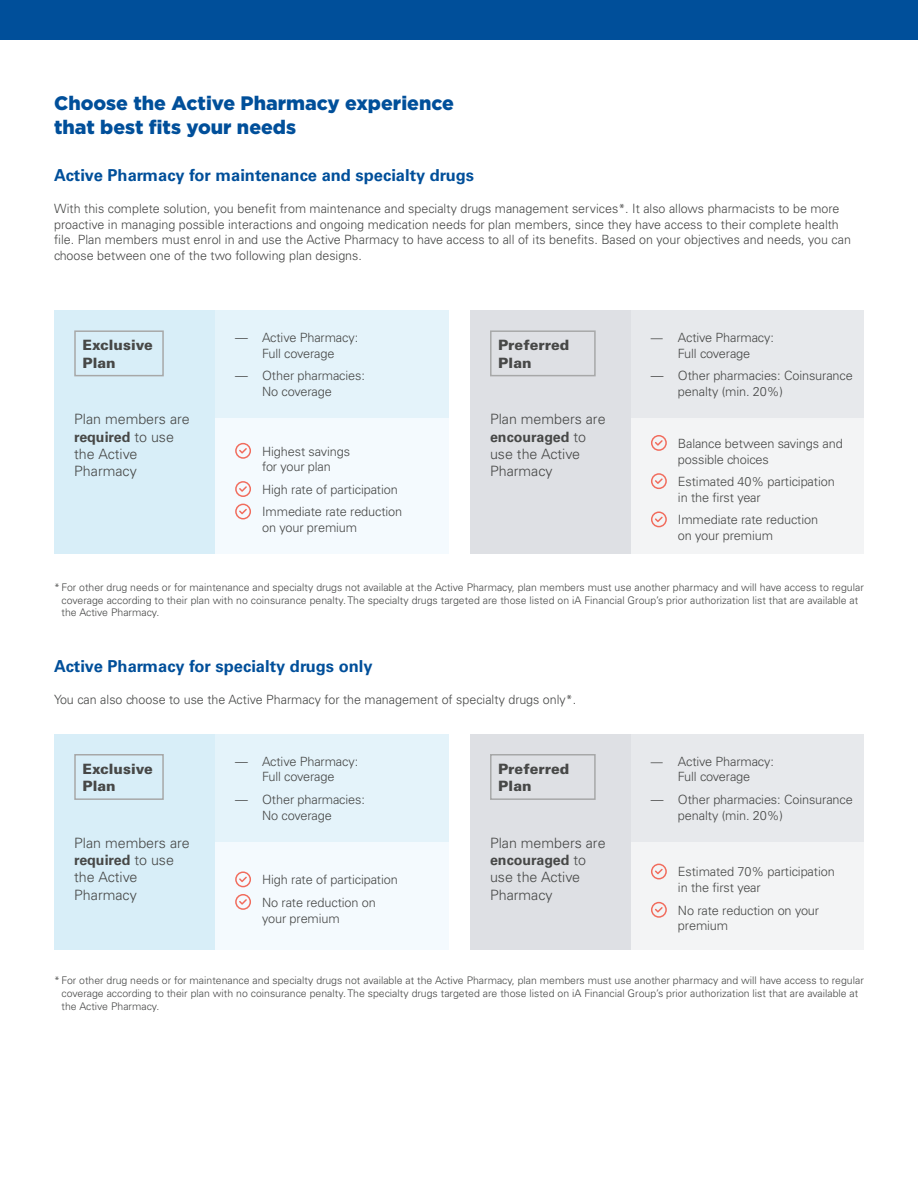
<style>
.page{position:relative;width:918px;height:1188px;background:#fff}
.page>*{position:absolute;margin:0;border:0;box-sizing:border-box;transform-origin:0 0}
.t1{font:900 19.5px/24px "Gotham";color:#004f9a}
.t2{font:700 16.5px "Univers";color:#004f9a}
.t3{font:300 14.25px/17.2px "Univers";color:#474847}
.t4{font:900 14.25px/17.2px "Univers";color:#474847}
.t5{font:300 12.75px/15.8px "Univers";letter-spacing:-.01em;color:#474847}
.t6{font:300 10.5px/12.6px "Univers";color:#474847}
.s1{font-weight:700}
.s2{font-size:12px}
</style>
<div class="page">
<div style="left:0;top:0;width:918px;height:39px;background:#004f9a"></div>
<div style="left:215px;top:310px;width:233px;height:108px;background:#e4f3fa"></div>
<div style="left:215px;top:418px;width:233px;height:136px;background:#f4fafe"></div>
<svg style="left:235px;top:443px;width:16px;height:16px"></svg>
<svg style="left:235px;top:481px;width:16px;height:16px"></svg>
<svg style="left:235px;top:504px;width:16px;height:15px"></svg>
<div style="left:54px;top:310px;width:161px;height:244px;background:#d8eef8"></div>
<div style="left:74px;top:330px;width:90px;height:46px;border:2px solid #a7a8a8"></div>
<div style="left:215px;top:734px;width:233px;height:108px;background:#e4f3fa"></div>
<div style="left:215px;top:842px;width:233px;height:107px;background:#f4fafe"></div>
<svg style="left:235px;top:871px;width:16px;height:16px"></svg>
<svg style="left:235px;top:894px;width:16px;height:16px"></svg>
<div style="left:54px;top:734px;width:161px;height:215px;background:#d8eef8"></div>
<div style="left:74px;top:754px;width:90px;height:46px;border:2px solid #a7a8a8"></div>
<div style="left:631px;top:310px;width:233px;height:108px;background:#e7e9ec"></div>
<div style="left:631px;top:418px;width:233px;height:136px;background:#f3f4f5"></div>
<svg style="left:651px;top:435px;width:16px;height:16px"></svg>
<svg style="left:651px;top:473px;width:16px;height:16px"></svg>
<svg style="left:651px;top:511px;width:16px;height:16px"></svg>
<div style="left:470px;top:310px;width:161px;height:244px;background:#dee0e4"></div>
<div style="left:490px;top:330px;width:106px;height:46px;border:2px solid #a7a8a8"></div>
<div style="left:631px;top:734px;width:233px;height:108px;background:#e7e9ec"></div>
<div style="left:631px;top:842px;width:233px;height:107px;background:#f3f4f5"></div>
<svg style="left:651px;top:864px;width:16px;height:15px"></svg>
<svg style="left:651px;top:902px;width:16px;height:16px"></svg>
<div style="left:470px;top:734px;width:161px;height:215px;background:#dee0e4"></div>
<div style="left:490px;top:754px;width:106px;height:46px;border:2px solid #a7a8a8"></div>
<h1 class="t1" style="left:54px;top:91px;width:401px">Choose the Active Pharmacy experience that best fits your needs</h1>
<p class="t2" style="left:54px;top:166px;width:422px">Active Pharmacy for maintenance and specialty drugs</p>
<p class="t5" style="left:54px;top:200px;width:798px">With this complete solution, you benefit from maintenance and specialty drugs management services*. It also allows pharmacists to be more proactive in managing possible interactions and ongoing medication needs for plan members, since they have access to their complete health file. Plan members must enrol in and use the Active Pharmacy to have access to all of its benefits. Based on your objectives and needs, you can choose between one of the two following plan designs.</p>
<p class="t4" style="left:82px;top:337px;width:72px">Exclusive<br>Plan</p>
<p class="t3" style="left:74px;top:411px;width:117px">Plan members are <span class="s1">required</span> to use the Active<br>Pharmacy</p>
<p class="t5" style="left:235px;top:330px;width:125px;text-align:center">— Active Pharmacy:<br>Full coverage</p>
<p class="t5" style="left:235px;top:368px;width:131px;text-align:center">— Other pharmacies:<br>No coverage</p>
<p class="t5" style="left:262px;top:443px;width:89px">Highest savings for your plan</p>
<p class="t5" style="left:262px;top:478px;width:142px;line-height:22.5px">High rate of participation<br>Immediate rate reduction</p>
<p class="t5" style="left:262px;top:520px;width:97px">on your premium</p>
<p class="t4" style="left:498px;top:337px;width:72px">Preferred<br>Plan</p>
<p class="t3" style="left:490px;top:411px;width:117px">Plan members are <span class="s1">encouraged</span> to use the Active<br>Pharmacy</p>
<p class="t5" style="left:651px;top:330px;width:125px;text-align:center"><span class="s2">—</span> Active Pharmacy:<br>Full coverage</p>
<p class="t5" style="left:678px;top:368px;width:176px;text-indent:-27px">— Other pharmacies: Coinsurance penalty (min. 20%)</p>
<p class="t5" style="left:678px;top:435px;width:166px">Balance between savings and possible choices</p>
<p class="t5" style="left:678px;top:474px;width:158px">Estimated 40% participation in the first year</p>
<p class="t5" style="left:678px;top:512px;width:142px">Immediate rate reduction on your premium</p>
<p class="t6" style="left:62px;top:581px;width:804px;text-indent:-7px">* For other drug needs or for maintenance and specialty drugs not available at the Active Pharmacy, plan members must use another pharmacy and will have access to regular coverage according to their plan with no coinsurance penalty. The specialty drugs targeted are those listed on iA Financial Group’s prior authorization list that are available at the Active Pharmacy.</p>
<p class="t2" style="left:54px;top:657px;width:320px">Active Pharmacy for specialty drugs only</p>
<p class="t5" style="left:54px;top:691px;width:524px">You can also choose to use the Active Pharmacy for the management of specialty drugs only*.</p>
<p class="t4" style="left:82px;top:760px;width:72px">Exclusive<br>Plan</p>
<p class="t3" style="left:74px;top:834px;width:117px">Plan members are <span class="s1">required</span> to use the Active<br>Pharmacy</p>
<p class="t5" style="left:235px;top:753px;width:125px;text-align:center">— Active Pharmacy:<br>Full coverage</p>
<p class="t5" style="left:235px;top:792px;width:131px;text-align:center">— Other pharmacies:<br>No coverage</p>
<p class="t5" style="left:262px;top:869px;width:137px;line-height:22.5px">High rate of participation<br>No rate reduction on</p>
<p class="t5" style="left:262px;top:910px;width:79px">your premium</p>
<p class="t4" style="left:498px;top:760px;width:72px">Preferred<br>Plan</p>
<p class="t3" style="left:490px;top:834px;width:117px">Plan members are <span class="s1">encouraged</span> to use the Active<br>Pharmacy</p>
<p class="t5" style="left:651px;top:753px;width:125px;text-align:center"><span class="s2">—</span> Active Pharmacy:<br>Full coverage</p>
<p class="t5" style="left:678px;top:792px;width:176px;text-indent:-27px">— Other pharmacies: Coinsurance penalty (min. 20%)</p>
<p class="t5" style="left:678px;top:864px;width:158px">Estimated 70% participation in the first year</p>
<p class="t5" style="left:678px;top:902px;width:143px">No rate reduction on your premium</p>
<p class="t6" style="left:62px;top:974px;width:804px;text-indent:-7px">* For other drug needs or for maintenance and specialty drugs not available at the Active Pharmacy, plan members must use another pharmacy and will have access to regular coverage according to their plan with no coinsurance penalty. The specialty drugs targeted are those listed on iA Financial Group’s prior authorization list that are available at the Active Pharmacy.</p>
</div>
